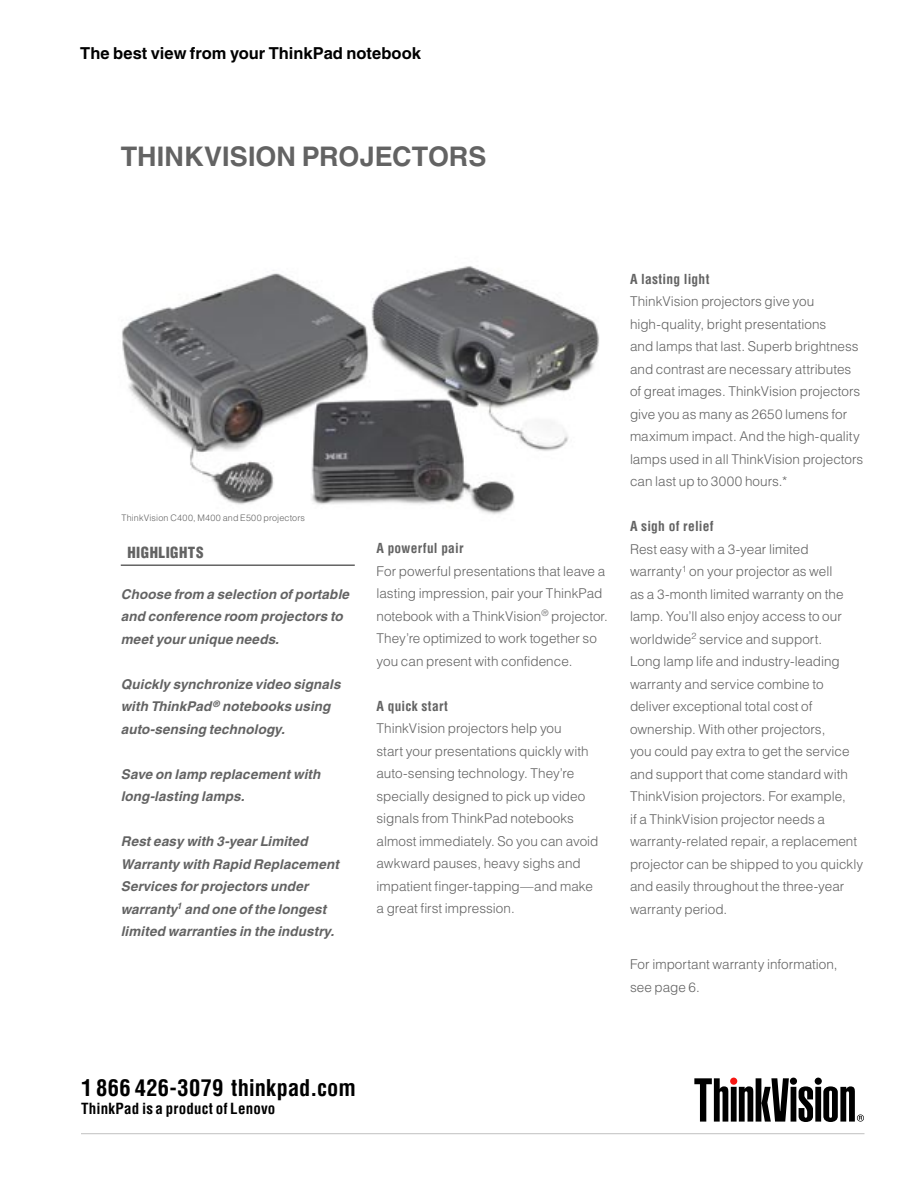
<style>
.page{position:relative;width:918px;height:1188px;background:#fff}
.page>*{position:absolute;margin:0;border:0;box-sizing:border-box;transform-origin:0 0}
.t1{font:700 27px "Helvetica";color:#636363}
.Call_to_action_-_line_1{font:700 condensed 22.5px "Helvetica";letter-spacing:.005em;color:#000}
.Microsoft_statement{font:700 16.5px "Helvetica";color:#000}
.Call_to_action_-_line_2{font:700 condensed 15px "Helvetica";letter-spacing:.015em;color:#000}
.Subhead_-_all_caps{font:900 condensed 15px "Helvetica";letter-spacing:.03em;color:#636363}
.Helvetica_text{font:300 13.5px/22.5px "Helvetica";color:#636363}
.Highlight_text{font:italic 700 13.5px/22.5px "Helvetica";letter-spacing:.01em;color:#636363}
.Subhead{font:700 condensed 13.5px "Helvetica";letter-spacing:.015em;color:#636363}
.Bridge_Caption{font:300 9px "Helvetica";letter-spacing:.02em;color:#636363}
</style>
<div class="page">
<img style="left:122px;top:266px;width:477px;height:249px">
<hr style="left:121px;top:564px;width:234px;height:2px;background:#636363">
<hr style="left:81px;top:1133px;width:783px;height:1px;background:#c0c0c0">
<svg style="left:694px;top:1078px;width:34px;height:44px"></svg>
<div style="left:731px;top:1087px;width:6px;height:35px;background:#000"></div>
<div style="left:730px;top:1078px;width:7px;height:7px;background:#f71713;border-radius:50%"></div>
<div style="left:791px;top:1087px;width:5px;height:35px;background:#000"></div>
<div style="left:790px;top:1078px;width:7px;height:7px;background:#000;border-radius:50%"></div>
<div style="left:815px;top:1087px;width:6px;height:35px;background:#000"></div>
<div style="left:815px;top:1078px;width:7px;height:7px;background:#000;border-radius:50%"></div>
<svg style="left:799px;top:1086px;width:14px;height:36px"></svg>
<svg style="left:739px;top:1078px;width:50px;height:44px"></svg>
<svg style="left:823px;top:1086px;width:41px;height:36px"></svg>
<p class="Microsoft_statement" style="left:80px;top:43px;width:342px">The best view from your ThinkPad notebook</p>
<p class="t1" style="left:121px;top:140px;width:367px">THINKVISION PROJECTORS</p>
<p class="Bridge_Caption" style="left:122px;top:512px;width:185px">ThinkVision C400, M400 and E500 projectors</p>
<p class="Subhead_-_all_caps" style="left:128px;top:543px;width:78px">HIGHLIGHTS</p>
<p class="Highlight_text" style="left:121px;top:582px;width:230px">Choose from a selection of portable and conference room projectors to meet your unique needs.</p>
<p class="Highlight_text" style="left:121px;top:672px;width:221px">Quickly synchronize video signals with ThinkPad <sup>®</sup> notebooks using auto-sensing technology.</p>
<p class="Highlight_text" style="left:121px;top:762px;width:201px">Save on lamp replacement with long-lasting lamps.</p>
<p class="Highlight_text" style="left:121px;top:830px;width:220px">Rest easy with 3-year Limited<br>Warranty with Rapid Replacement<br>Services for projectors under warranty<sup>1</sup> and one of the longest limited warranties in the industry.</p>
<p class="Subhead" style="left:377px;top:540px;width:88px">A powerful pair</p>
<p class="Helvetica_text" style="left:377px;top:559px;width:233px">For powerful presentations that leave a lasting impression, pair your ThinkPad notebook with a ThinkVision<sup>®</sup> projector.<br>They’re optimized to work together so you can present with confidence.</p>
<p class="Subhead" style="left:377px;top:697px;width:73px">A quick start</p>
<p class="Helvetica_text" style="left:377px;top:717px;width:223px">ThinkVision projectors help you<br>start your presentations quickly with auto-sensing technology. They’re specially designed to pick up video signals from ThinkPad notebooks almost immediately. So you can avoid awkward pauses, heavy sighs and impatient finger-tapping—and make a great first impression.</p>
<p class="Subhead" style="left:630px;top:270px;width:81px">A lasting light</p>
<p class="Helvetica_text" style="left:630px;top:290px;width:235px">ThinkVision projectors give you high-quality, bright presentations<br>and lamps that last. Superb brightness and contrast are necessary attributes of great images. ThinkVision projectors give you as many as 2650 lumens for maximum impact. And the high-quality lamps used in all ThinkVision projectors can last up to 3000 hours.*</p>
<p class="Subhead" style="left:630px;top:518px;width:85px">A sigh of relief</p>
<p class="Helvetica_text" style="left:630px;top:538px;width:235px">Rest easy with a 3-year limited warranty<sup>1</sup> on your projector as well<br>as a 3-month limited warranty on the lamp. You’ll also enjoy access to our worldwide<sup>2</sup> service and support.<br>Long lamp life and industry-leading warranty and service combine to deliver exceptional total cost of ownership. With other projectors,<br>you could pay extra to get the service and support that come standard with ThinkVision projectors. For example,<br>if a ThinkVision projector needs a warranty-related repair, a replacement projector can be shipped to you quickly and easily throughout the three-year warranty period.</p>
<p class="Helvetica_text" style="left:630px;top:953px;width:209px">For important warranty information, see page 6.</p>
<p class="Call_to_action_-_line_1" style="left:81px;top:1073px;width:276px">1 866 426-3079 thinkpad.com</p>
<p class="Call_to_action_-_line_2" style="left:81px;top:1099px;width:196px">ThinkPad is a product of Lenovo</p>
</div>
